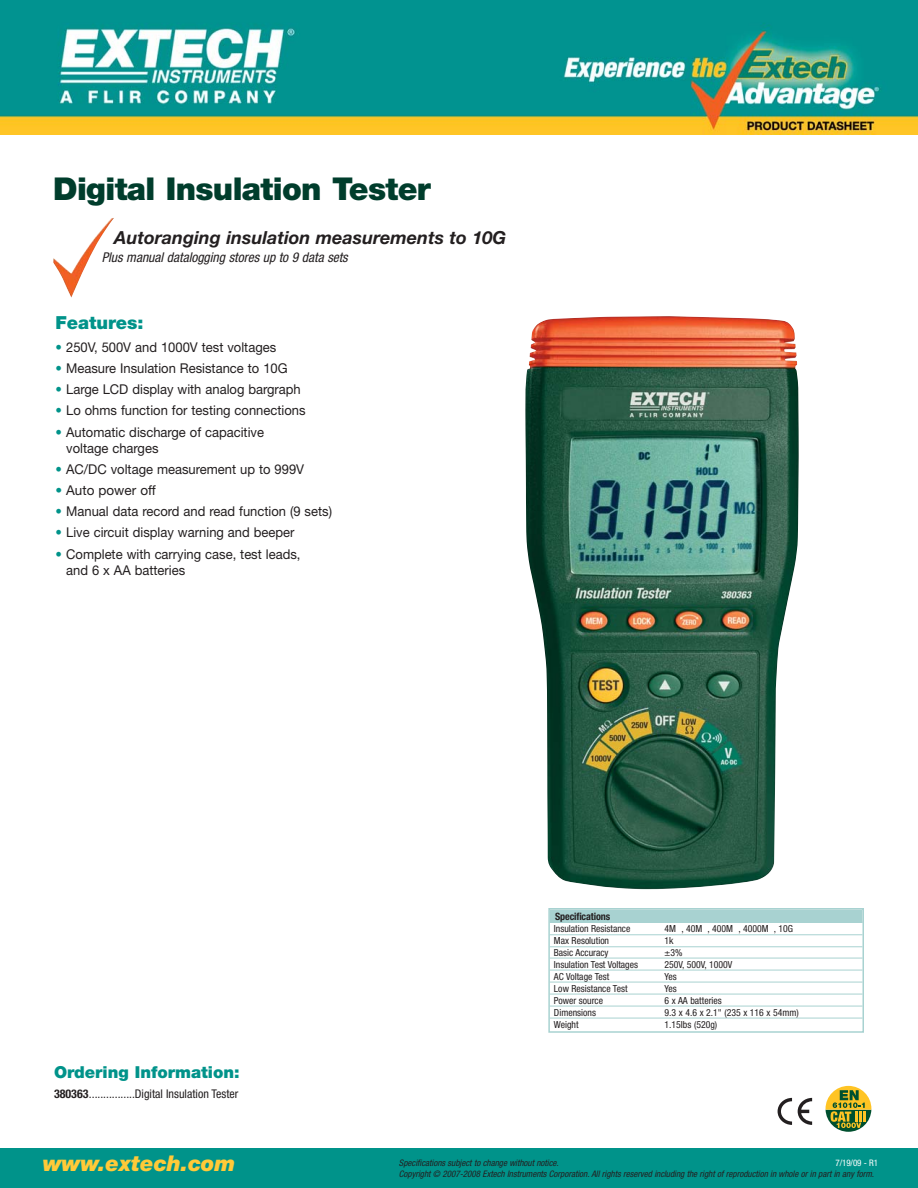
<style>
.page{position:relative;width:918px;height:1188px;background:#fff}
.page>*{position:absolute;margin:0;border:0;box-sizing:border-box;transform-origin:0 0}
.t1{font:900 31.5px "Helvetica Neue LT";letter-spacing:-.02em;color:#003d2c}
.t2{font:italic 900 21.75px "Helvetica Neue LT";color:#ffca38}
.t3{font:italic 700 18px "Helvetica Neue LT";color:#231f20}
.t4{font:900 18px "Helvetica Neue LT";color:#00938a}
.t5{font:900 16.5px "Helvetica Neue LT";color:#00938a}
.t6{font:13.5px/16.4px "Helvetica Neue LT";color:#231f20;scale:.96 1}
.t7{font:italic condensed 13.5px "Helvetica Neue LT";color:#231f20}
.t8{font:13.5px "Helvetica Neue LT";color:#231f20}
.t9{font:condensed 12px "Helvetica Neue LT";color:#231f20}
.t10{font:700 condensed 10.2px "Helvetica Neue LT";letter-spacing:-.015em;color:#231f20}
.t11{font:condensed 9.75px "Helvetica Neue LT";color:#231f20}
.t12{font:italic condensed 9px "Helvetica Neue LT";color:#231f20}
.t13{font:condensed 9px "Helvetica Neue LT";color:#fff}
.s1{color:#00938a}
.s2{font-weight:700}
</style>
<div class="page">
<div style="left:0;top:1148px;width:918px;height:40px;background:#00938a"></div>
<img style="left:53px;top:218px;width:61px;height:80px">
<svg style="left:778px;top:1098px;width:14px;height:27px"></svg>
<svg style="left:798px;top:1098px;width:14px;height:27px"></svg>
<img style="left:525px;top:316px;width:274px;height:573px">
<svg style="left:826px;top:1086px;width:46px;height:46px"></svg>
<div style="left:548px;top:908px;width:316px;height:125px;border:2px solid #a8d2d1"></div>
<div style="left:550px;top:910px;width:312px;height:13px;background:#a8d2d1"></div>
<hr style="left:550px;top:934px;width:312px;height:1px;background:#a8d2d1">
<hr style="left:550px;top:946px;width:312px;height:1px;background:#a8d2d1">
<hr style="left:550px;top:958px;width:312px;height:1px;background:#a8d2d1">
<hr style="left:550px;top:970px;width:312px;height:1px;background:#a8d2d1">
<hr style="left:550px;top:982px;width:312px;height:1px;background:#a8d2d1">
<hr style="left:550px;top:994px;width:312px;height:1px;background:#a8d2d1">
<hr style="left:550px;top:1006px;width:312px;height:1px;background:#a8d2d1">
<hr style="left:550px;top:1018px;width:312px;height:1px;background:#a8d2d1">
<img style="left:0;top:0;width:918px;height:135px">
<h1 class="t1" style="left:53px;top:177px;width:379px">Digital Insulation Tester</h1>
<h3 class="t3" style="left:114px;top:231px;width:393px">Autoranging insulation measurements to 10G</h3>
<p class="t7" style="left:102px;top:252px;width:248px">Plus manual datalogging stores up to 9 data sets</p>
<h3 class="t4" style="left:55px;top:316px;width:90px">Features:</h3>
<p class="t6" style="left:55px;top:340px;width:231px"><span class="s1">•</span> 250V, 500V and 1000V test voltages</p>
<p class="t6" style="left:55px;top:361px;width:243px"><span class="s1">•</span> Measure Insulation Resistance to 10G</p>
<p class="t6" style="left:55px;top:383px;width:257px"><span class="s1">•</span> Large LCD display with analog bargraph</p>
<p class="t6" style="left:55px;top:404px;width:262px"><span class="s1">•</span> Lo ohms function for testing connections</p>
<p class="t6" style="left:66px;top:425px;width:208px;text-indent:-11px"><span class="s1">•</span> Automatic discharge of capacitive voltage charges</p>
<p class="t6" style="left:55px;top:463px;width:261px"><span class="s1">•</span> AC/DC voltage measurement up to 999V</p>
<p class="t8" style="left:55px;top:485px;width:102px"><span class="s1">•</span> Auto power off</p>
<p class="t6" style="left:55px;top:504px;width:290px"><span class="s1">•</span> Manual data record and read function (9 sets)</p>
<p class="t6" style="left:55px;top:526px;width:250px"><span class="s1">•</span> Live circuit display warning and beeper</p>
<p class="t6" style="left:66px;top:547px;width:246px;text-indent:-11px"><span class="s1">•</span> Complete with carrying case, test leads, and 6 x AA batteries</p>
<p class="t5" style="left:54px;top:1067px;width:187px">Ordering Information:</p>
<p class="t9" style="left:54px;top:1089px;width:186px"><span class="s2">380363</span>................Digital Insulation Tester</p>
<h2 class="t2" style="left:43px;top:1156px;width:194px">www.extech.com</h2>
<p class="t10" style="left:555px;top:913px;width:57px">Specifications</p>
<p class="t11" style="left:554px;top:925px;width:78px">Insulation Resistance</p>
<p class="t11" style="left:665px;top:925px;width:130px">4M , 40M , 400M , 4000M , 10G</p>
<p class="t11" style="left:554px;top:937px;width:57px">Max Resolution</p>
<p class="t11" style="left:665px;top:937px;width:11px">1k</p>
<p class="t11" style="left:554px;top:949px;width:56px">Basic Accuracy</p>
<p class="t11" style="left:665px;top:949px;width:19px">±3%</p>
<p class="t11" style="left:554px;top:961px;width:86px">Insulation Test Voltages</p>
<p class="t11" style="left:665px;top:961px;width:69px">250V, 500V, 1000V</p>
<p class="t11" style="left:554px;top:973px;width:57px">AC Voltage Test</p>
<p class="t11" style="left:665px;top:973px;width:14px">Yes</p>
<p class="t11" style="left:554px;top:985px;width:75px">Low Resistance Test</p>
<p class="t11" style="left:665px;top:985px;width:14px">Yes</p>
<p class="t11" style="left:554px;top:997px;width:51px">Power source</p>
<p class="t11" style="left:665px;top:997px;width:59px">6 x AA batteries</p>
<p class="t11" style="left:554px;top:1009px;width:44px">Dimensions</p>
<p class="t11" style="left:665px;top:1009px;width:136px">9.3 x 4.6 x 2.1" (235 x 116 x 54mm)</p>
<p class="t11" style="left:554px;top:1021px;width:26px">Weight</p>
<p class="t11" style="left:665px;top:1021px;width:54px">1.15lbs (520g)</p>
<p class="t12" style="left:399px;top:1160px;width:161px">Specifications subject to change without notice.</p>
<p class="t13" style="left:835px;top:1160px;width:44px">7/19/09 - R1</p>
<p class="t12" style="left:399px;top:1171px;width:477px">Copyright © 2007-2008 Extech Instruments Corporation. All rights reserved including the right of reproduction in whole or in part in any form.</p>
</div>
